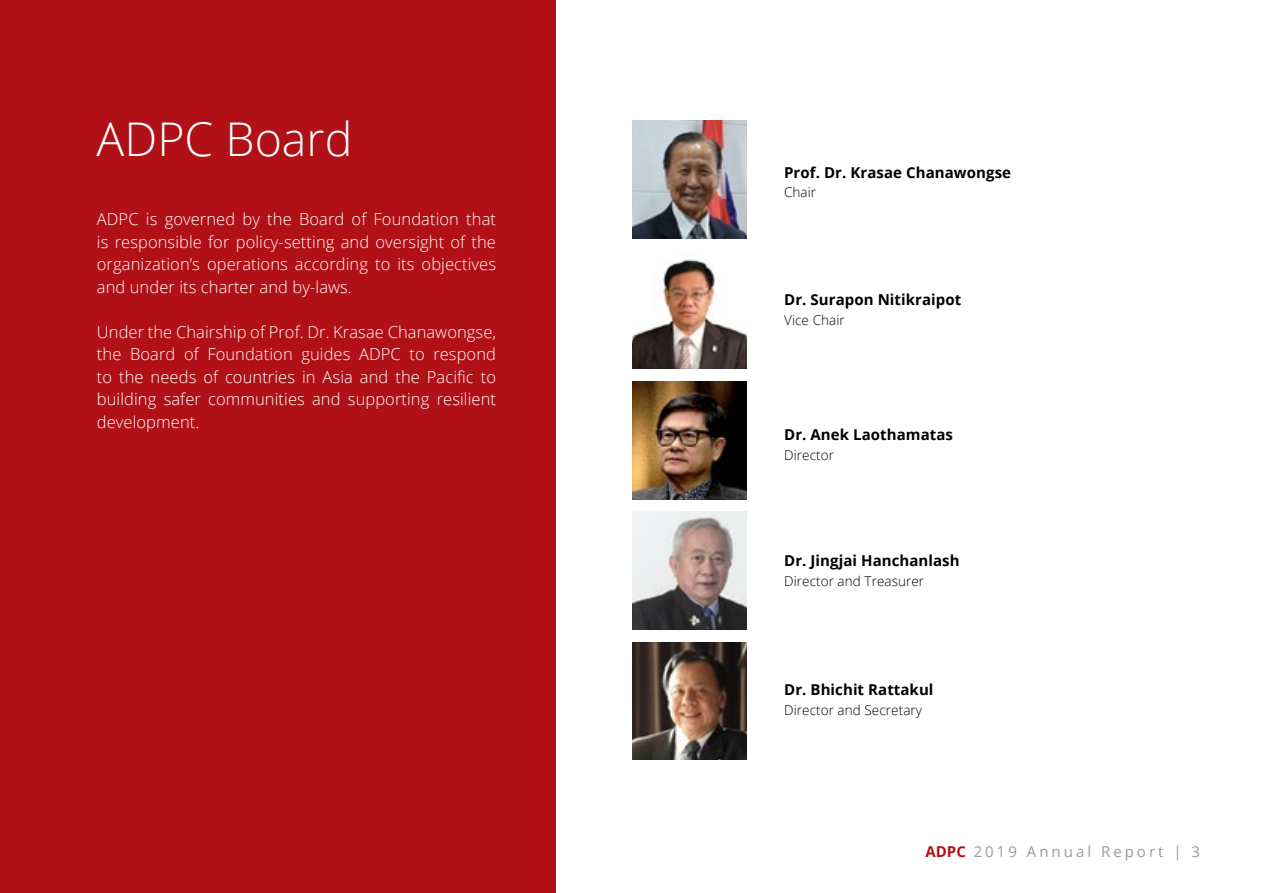
<style>
.page{position:relative;width:1263px;height:893px;background:#fff}
.page>*{position:absolute;margin:0;border:0;box-sizing:border-box;transform-origin:0 0}
.t1{font:300 46.5px "Open Sans";color:#fff}
.t2{font:300 16.5px/22.5px "Open Sans";letter-spacing:.005em;color:#fff;text-align:justify}
.t3{font:700 15px "Open Sans";letter-spacing:.005em;color:#000}
.t4{font:15px "Open Sans";letter-spacing:.2em;color:#999b9c}
.t5{font:300 13.5px "Open Sans";letter-spacing:.005em;color:#000}
.s1{font-weight:700;color:#b11116}
</style>
<div class="page">
<div style="left:0;top:0;width:556px;height:893px;background:#b11116"></div>
<img style="left:632px;top:642px;width:115px;height:118px">
<img style="left:632px;top:512px;width:115px;height:117px">
<img style="left:632px;top:121px;width:115px;height:117px">
<img style="left:632px;top:259px;width:115px;height:110px">
<img style="left:632px;top:382px;width:115px;height:117px">
<h1 class="t1" style="left:97px;top:107px;width:257px">ADPC Board</h1>
<p class="t2" style="left:97px;top:207px;width:401px">ADPC is governed by the Board of Foundation that is responsible for policy-setting and oversight of the organization’s operations according to its objectives and under its charter and by-laws.</p>
<p class="t2" style="left:97px;top:320px;width:401px">Under the Chairship of Prof. Dr. Krasae Chanawongse, the Board of Foundation guides ADPC to respond to the needs of countries in Asia and the Pacific to building safer communities and supporting resilient development.</p>
<p class="t3" style="left:784px;top:162px;width:228px">Prof. Dr. Krasae Chanawongse</p>
<p class="t5" style="left:784px;top:183px;width:34px">Chair</p>
<p class="t3" style="left:784px;top:289px;width:179px">Dr. Surapon Nitikraipot</p>
<p class="t5" style="left:784px;top:310px;width:62px">Vice Chair</p>
<p class="t3" style="left:784px;top:424px;width:170px">Dr. Anek Laothamatas</p>
<p class="t5" style="left:784px;top:446px;width:51px">Director</p>
<p class="t3" style="left:784px;top:550px;width:177px">Dr. Jingjai Hanchanlash</p>
<p class="t5" style="left:784px;top:572px;width:141px">Director and Treasurer</p>
<p class="t3" style="left:784px;top:679px;width:151px">Dr. Bhichit Rattakul</p>
<p class="t5" style="left:784px;top:700px;width:139px">Director and Secretary</p>
<p class="t4" style="left:925px;top:842px;width:276px"><span class="s1">ADPC</span> 2019 Annual Report | 3</p>
</div>
